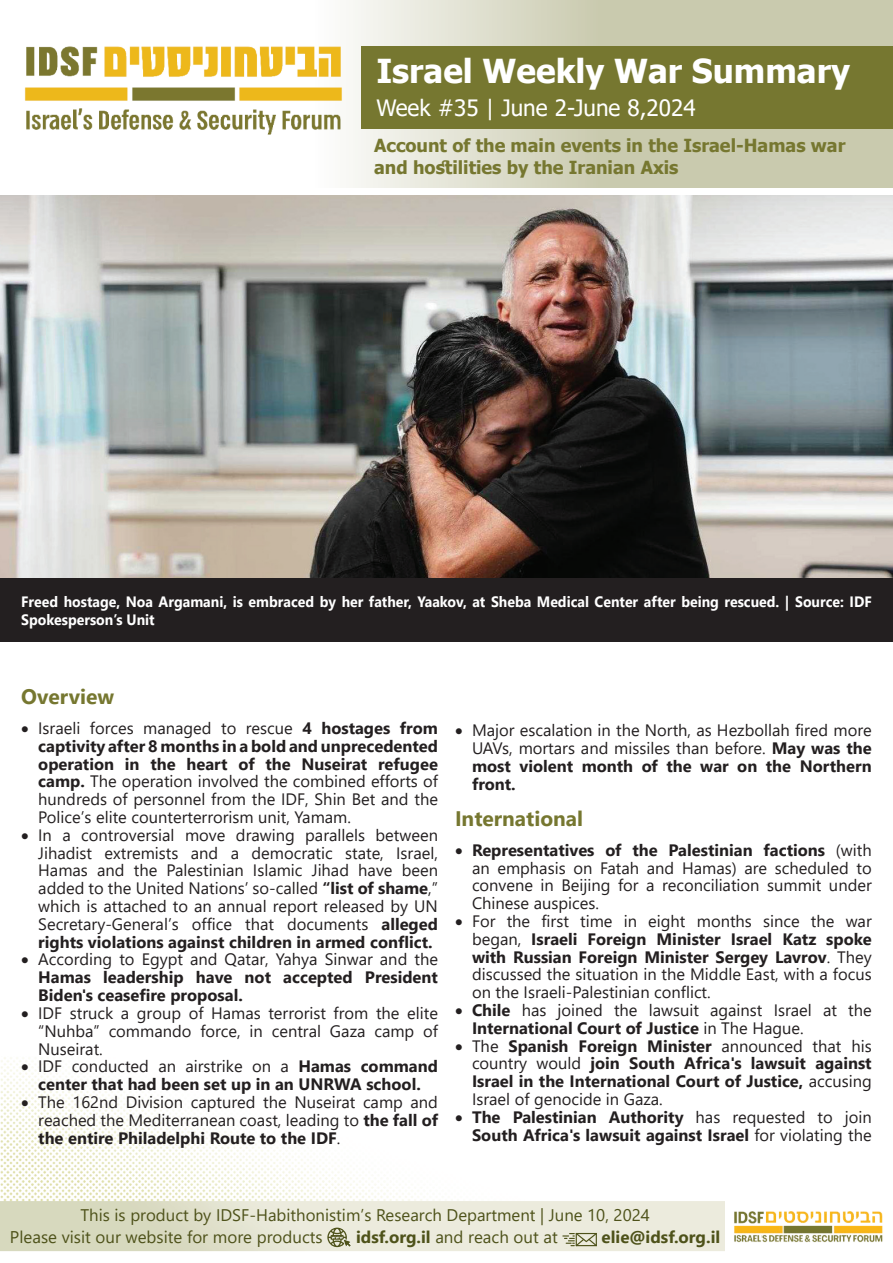
<style>
.page{position:relative;width:893px;height:1263px;background:#fff}
.page>*{position:absolute;margin:0;border:0;box-sizing:border-box;transform-origin:0 0}
.t1{font:700 33px "Tahoma";color:#fff}
.t2{font:22.5px "Tahoma";color:#fff}
.t3{font:700 21px "Segoe UI";color:#767730}
.t4{font:700 18px/22.5px "Tahoma";color:#767730}
.t5{font:16.95px "Segoe UI";color:#4e521a}
.t6{font:700 16.95px "Segoe UI";color:#4e521a}
.t7{font:16.8px "Segoe UI";color:#4e521a}
.t8{font:16.5px/17.9px "Segoe UI";color:#231f20;text-align:justify}
.t9{font:700 16.5px/17.9px "Segoe UI";color:#231f20;text-align:justify}
.t10{font:700 15px/18px "Segoe UI";color:#fff;scale:.94 1}
.s1{font-weight:700}
.s2{font-weight:400}
</style>
<div class="page">
<img style="left:0;top:1057px;width:725px;height:194px">
<svg style="left:327px;top:1227px;width:24px;height:20px"></svg>
<svg style="left:562px;top:1233px;width:35px;height:13px"></svg>
<img style="left:734px;top:1211px;width:149px;height:32px">
<svg style="left:349px;top:0;width:544px;height:187px;background:#d4d5bf"></svg>
<div style="left:361px;top:46px;width:532px;height:83px;background:#767730"></div>
<img style="left:24px;top:46px;width:319px;height:89px">
<img style="left:0;top:196px;width:893px;height:382px">
<div style="left:0;top:578px;width:893px;height:64px;background:#231f20"></div>
<h1 class="t1" style="left:376px;top:57px;width:475px">Israel Weekly War Summary</h1>
<h2 class="t2" style="left:376px;top:99px;width:321px">Week #35 | June 2-June 8,2024</h2>
<p class="t4" style="left:374px;top:136px;width:473px">Account of the main events in the Israel-Hamas war and hostilities by the Iranian Axis</p>
<p class="t10" style="left:21px;top:594px;width:906px">Freed hostage, Noa Argamani, is embraced by her father, Yaakov, at Sheba Medical Center after being rescued. | Source: IDF<br>Spokesperson’s Unit</p>
<p class="t3" style="left:21px;top:688px;width:95px">Overview</p>
<p class="t8" style="left:38px;top:721px;width:401px;text-indent:-17px">• Israeli forces managed to rescue <span class="s1">4 hostages from captivity after 8 months in a bold and unprecedented operation in the heart of the Nuseirat refugee camp.</span> The operation involved the combined efforts of hundreds of personnel from the IDF, Shin Bet and the Police’s elite counterterrorism unit, Yamam.</p>
<p class="t8" style="left:38px;top:827px;width:401px;text-indent:-17px">• In a controversial move drawing parallels between Jihadist extremists and a democratic state, Israel, Hamas and the Palestinian Islamic Jihad have been added to the United Nations’ so-called <span class="s1">“list of shame</span>,” which is attached to an annual report released by UN Secretary-General’s office that documents <span class="s1">alleged rights violations against children in armed conflict.</span></p>
<p class="t9" style="left:38px;top:952px;width:401px;text-indent:-17px">• <span class="s2">According to Egypt and Qatar, Yahya Sinwar and the </span>Hamas leadership have not accepted President Biden's ceasefire proposal.</p>
<p class="t8" style="left:38px;top:1005px;width:401px;text-indent:-17px">• IDF struck a group of Hamas terrorist from the elite “Nuhba” commando force, in central Gaza camp of Nuseirat.</p>
<p class="t9" style="left:21px;top:1059px;width:418px;text-align:center">• <span class="s2">IDF conducted an airstrike on a</span> Hamas command center that had been set up in an UNRWA school.</p>
<p class="t8" style="left:38px;top:1094px;width:401px;text-indent:-17px">• The 162nd Division captured the Nuseirat camp and reached the Mediterranean coast, leading to <span class="s1">the fall of the entire Philadelphi Route to the IDF</span>.</p>
<p class="t8" style="left:472px;top:723px;width:401px;text-indent:-17px">• Major escalation in the North, as Hezbollah fired more UAVs, mortars and missiles than before. <span class="s1">May was the most violent month of the war on the Northern front.</span></p>
<p class="t3" style="left:455px;top:810px;width:130px">International</p>
<p class="t8" style="left:472px;top:842px;width:401px;text-indent:-17px">• <span class="s1">Representatives of the Palestinian factions</span> (with an emphasis on Fatah and Hamas) are scheduled to convene in Beijing for a reconciliation summit under Chinese auspices.</p>
<p class="t8" style="left:472px;top:914px;width:401px;text-indent:-17px">• For the first time in eight months since the war began, <span class="s1">Israeli Foreign Minister Israel Katz spoke with Russian Foreign Minister Sergey Lavrov</span>. They discussed the situation in the Middle East, with a focus on the Israeli-Palestinian conflict.</p>
<p class="t8" style="left:472px;top:1003px;width:401px;text-indent:-17px">• <span class="s1">Chile</span> has joined the lawsuit against Israel at the<br><span class="s1">International Court of Justice</span> in The Hague.</p>
<p class="t9" style="left:472px;top:1038px;width:401px;text-indent:-17px">• <span class="s2">The</span> Spanish Foreign Minister <span class="s2">announced that his country would</span> join South Africa's lawsuit against Israel in the International Court of Justice, <span class="s2">accusing Israel of genocide in Gaza.</span></p>
<p class="t9" style="left:455px;top:1109px;width:418px;text-align:right">• The Palestinian Authority <span class="s2">has requested to join<br></span>South Africa's lawsuit against Israel <span class="s2">for violating the</span></p>
<p class="t7" style="left:80px;top:1208px;width:571px">This is product by IDSF-Habithonistim’s Research Department | June 10, 2024</p>
<p class="t5" style="left:10px;top:1230px;width:314px">Please visit our website for more products</p>
<p class="t5" style="left:356px;top:1230px;width:203px"><span class="s1">idsf.org.il</span> and reach out at</p>
<p class="t6" style="left:602px;top:1230px;width:120px">elie@idsf.org.il</p>
</div>
